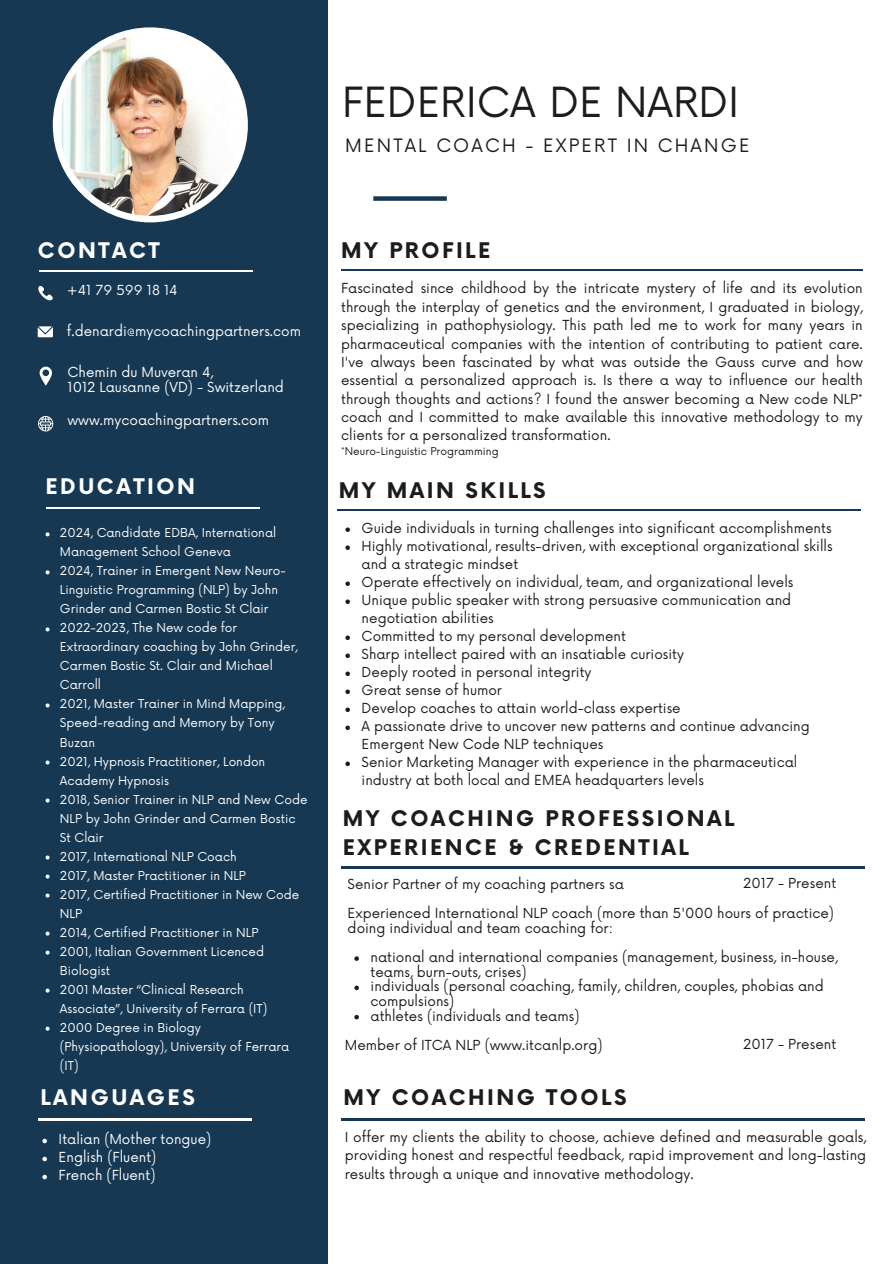
<style>
.page{position:relative;width:894px;height:1264px;background:#fff}
.page>*{position:absolute;margin:0;border:0;box-sizing:border-box;transform-origin:0 0}
.t1{font:40.5px "Now";color:#1a1d1a}
.t2{font:700 21px/29.2px "Now";letter-spacing:.12em;color:#1a1d1a}
.t3{font:700 21px "Now";letter-spacing:.12em;color:#fff}
.t4{font:18px "Now";letter-spacing:.12em;color:#1a1d1a}
.t5{font:13.5px/18.5px "Now";color:#1a1d1a}
.t6{font:13.5px/14.7px "Now";color:#fff}
.t7{font:12px/19px "Now";color:#fff}
.t8{font:10.5px "Now";color:#1a1d1a}
</style>
<div class="page">
<div style="left:0;top:0;width:328px;height:1263px;background:#163853"></div>
<div style="left:373px;top:196px;width:73px;height:5px;background:#163853"></div>
<div style="left:53px;top:27px;width:195px;height:195px;background:#fff;border-radius:50%"></div>
<img style="left:59px;top:34px;width:182px;height:182px;border-radius:50%">
<svg style="left:38px;top:286px;width:15px;height:15px"></svg>
<svg style="left:38px;top:326px;width:15px;height:11px"></svg>
<svg style="left:40px;top:366px;width:12px;height:20px"></svg>
<hr style="left:39px;top:270px;width:213px;height:2px;background:#fff">
<svg style="left:38px;top:416px;width:15px;height:15px"></svg>
<hr style="left:46px;top:507px;width:214px;height:1px;background:#fff">
<hr style="left:38px;top:1118px;width:213px;height:2px;background:#fff">
<hr style="left:337px;top:509px;width:522px;height:2px;background:#163853">
<hr style="left:341px;top:269px;width:521px;height:2px;background:#163853">
<svg style="left:42px;top:1138px;width:5px;height:5px"></svg>
<svg style="left:42px;top:1156px;width:5px;height:5px"></svg>
<svg style="left:42px;top:1174px;width:5px;height:5px"></svg>
<svg style="left:46px;top:532px;width:4px;height:4px"></svg>
<svg style="left:46px;top:570px;width:4px;height:4px"></svg>
<svg style="left:46px;top:627px;width:4px;height:4px"></svg>
<svg style="left:46px;top:703px;width:4px;height:4px"></svg>
<svg style="left:46px;top:760px;width:4px;height:4px"></svg>
<svg style="left:46px;top:798px;width:4px;height:4px"></svg>
<svg style="left:46px;top:855px;width:4px;height:4px"></svg>
<svg style="left:46px;top:874px;width:4px;height:4px"></svg>
<svg style="left:46px;top:893px;width:4px;height:4px"></svg>
<svg style="left:46px;top:931px;width:4px;height:4px"></svg>
<svg style="left:46px;top:950px;width:4px;height:4px"></svg>
<svg style="left:46px;top:988px;width:4px;height:4px"></svg>
<svg style="left:46px;top:1026px;width:4px;height:4px"></svg>
<hr style="left:342px;top:1118px;width:522px;height:2px;background:#163853">
<svg style="left:345px;top:527px;width:5px;height:5px"></svg>
<svg style="left:345px;top:545px;width:5px;height:5px"></svg>
<svg style="left:345px;top:581px;width:5px;height:5px"></svg>
<svg style="left:345px;top:599px;width:5px;height:5px"></svg>
<svg style="left:345px;top:635px;width:5px;height:5px"></svg>
<svg style="left:345px;top:653px;width:5px;height:5px"></svg>
<svg style="left:345px;top:671px;width:5px;height:5px"></svg>
<svg style="left:345px;top:689px;width:5px;height:5px"></svg>
<svg style="left:345px;top:707px;width:5px;height:5px"></svg>
<svg style="left:345px;top:725px;width:5px;height:5px"></svg>
<svg style="left:345px;top:761px;width:5px;height:5px"></svg>
<svg style="left:354px;top:956px;width:5px;height:4px"></svg>
<svg style="left:354px;top:985px;width:5px;height:5px"></svg>
<svg style="left:354px;top:1014px;width:5px;height:5px"></svg>
<hr style="left:341px;top:867px;width:522px;height:1px;background:#163853">
<p class="t1" style="left:342px;top:80px;width:399px">FEDERICA DE NARDI</p>
<p class="t4" style="left:345px;top:135px;width:405px">MENTAL COACH - EXPERT IN CHANGE</p>
<p class="t3" style="left:38px;top:239px;width:123px">CONTACT</p>
<h4 class="t6" style="left:67px;top:284px;width:112px">+41 79 599 18 14</h4>
<p class="t6" style="left:67px;top:324px;width:236px">f.denardi@mycoachingpartners.com</p>
<h4 class="t6" style="left:67px;top:366px;width:218px">Chemin du Muveran 4,<br>1012 Lausanne (VD) - Switzerland</h4>
<p class="t6" style="left:67px;top:414px;width:203px">www.mycoachingpartners.com</p>
<h2 class="t3" style="left:46px;top:474px;width:151px">EDUCATION</h2>
<p class="t7" style="left:60px;top:524px;width:218px">2024, Candidate EDBA, International<br>Management School Geneva</p>
<p class="t7" style="left:60px;top:562px;width:227px">2024, Trainer in Emergent New Neuro-<br>Linguistic Programming (NLP) by John<br>Grinder and Carmen Bostic St Clair</p>
<p class="t7" style="left:60px;top:619px;width:239px">2022-2023, The New code for<br>Extraordinary coaching by John Grinder,<br>Carmen Bostic St. Clair and Michael<br>Carroll</p>
<p class="t7" style="left:60px;top:695px;width:227px">2021, Master Trainer in Mind Mapping,<br>Speed-reading and Memory by Tony<br>Buzan</p>
<p class="t7" style="left:60px;top:752px;width:207px">2021, Hypnosis Practitioner, London<br>Academy Hypnosis</p>
<p class="t7" style="left:60px;top:790px;width:249px">2018, Senior Trainer in NLP and New Code<br>NLP by John Grinder and Carmen Bostic<br>St Clair</p>
<p class="t7" style="left:60px;top:847px;width:178px">2017, International NLP Coach</p>
<p class="t7" style="left:60px;top:866px;width:187px">2017, Master Practitioner in NLP</p>
<h2 class="t7" style="left:60px;top:885px;width:241px">2017, Certified Practitioner in New Code<br>NLP</h2>
<p class="t7" style="left:60px;top:923px;width:200px">2014, Certified Practitioner in NLP</p>
<p class="t7" style="left:60px;top:942px;width:205px">2001, Italian Government Licenced<br>Biologist</p>
<p class="t7" style="left:60px;top:980px;width:209px">2001 Master “Clinical Research<br>Associate”, University of Ferrara (IT)</p>
<h1 class="t7" style="left:60px;top:1018px;width:230px">2000 Degree in Biology (Physiopathology), University of Ferrara (IT)</h1>
<p class="t3" style="left:40px;top:1086px;width:156px">LANGUAGES</p>
<h4 class="t6" style="left:59px;top:1132px;width:154px">Italian (Mother tongue)</h4>
<h2 class="t6" style="left:59px;top:1150px;width:99px">English (Fluent)</h2>
<p class="t6" style="left:59px;top:1168px;width:98px">French (Fluent)</p>
<p class="t2" style="left:341px;top:237px;width:151px">MY PROFILE</p>
<p class="t5" style="left:341px;top:280px;width:523px;text-align:justify">Fascinated since childhood by the intricate mystery of life and its evolution through the interplay of genetics and the environment, I graduated in biology, specializing in pathophysiology. This path led me to work for many years in pharmaceutical companies with the intention of contributing to patient care.<br>I've always been fascinated by what was outside the Gauss curve and how essential a personalized approach is. Is there a way to influence our health through thoughts and actions? I found the answer becoming a New code NLP* coach and I committed to make available this innovative methodology to my clients for a personalized transformation.</p>
<p class="t8" style="left:341px;top:445px;width:159px">*Neuro-Linguistic Programming</p>
<p class="t2" style="left:338px;top:477px;width:208px">MY MAIN SKILLS</p>
<h1 class="t5" style="left:361px;top:519px;width:471px">Guide individuals in turning challenges into significant accomplishments</h1>
<h3 class="t5" style="left:361px;top:538px;width:472px;line-height:18px">Highly motivational, results-driven, with exceptional organizational skills and a strategic mindset</h3>
<p class="t5" style="left:361px;top:573px;width:433px">Operate effectively on individual, team, and organizational levels</p>
<h2 class="t5" style="left:361px;top:592px;width:431px;line-height:18px">Unique public speaker with strong persuasive communication and negotiation abilities</h2>
<h4 class="t5" style="left:361px;top:627px;width:266px">Committed to my personal development</h4>
<h2 class="t5" style="left:361px;top:645px;width:324px">Sharp intellect paired with an insatiable curiosity</h2>
<p class="t5" style="left:361px;top:663px;width:231px">Deeply rooted in personal integrity</p>
<p class="t5" style="left:361px;top:681px;width:142px">Great sense of humor</p>
<p class="t5" style="left:361px;top:699px;width:320px">Develop coaches to attain world-class expertise</p>
<p class="t5" style="left:361px;top:718px;width:449px;line-height:18px">A passionate drive to uncover new patterns and continue advancing<br>Emergent New Code NLP techniques</p>
<p class="t5" style="left:361px;top:754px;width:437px;line-height:18px">Senior Marketing Manager with experience in the pharmaceutical industry at both local and EMEA headquarters levels</p>
<p class="t2" style="left:342px;top:804px;width:393px">MY COACHING PROFESSIONAL<br>EXPERIENCE &amp; CREDENTIAL</p>
<p class="t5" style="left:347px;top:875px;width:278px">Senior Partner of my coaching partners sa</p>
<p class="t5" style="left:347px;top:906px;width:488px;line-height:14.7px">Experienced International NLP coach (more than 5'000 hours of practice) doing individual and team coaching for:</p>
<h2 class="t5" style="left:370px;top:950px;width:468px;line-height:14.7px">national and international companies (management, business, in-house, teams, burn-outs, crises)</h2>
<h4 class="t5" style="left:370px;top:979px;width:454px;line-height:14.7px">individuals (personal coaching, family, children, couples, phobias and compulsions)</h4>
<h4 class="t5" style="left:370px;top:1007px;width:210px">athletes (individuals and teams)</h4>
<p class="t5" style="left:743px;top:874px;width:95px">2017 - Present</p>
<p class="t5" style="left:345px;top:1036px;width:259px">Member of ITCA NLP (www.itcanlp.org)</p>
<p class="t2" style="left:343px;top:1084px;width:284px">MY COACHING TOOLS</p>
<p class="t5" style="left:345px;top:1129px;width:522px;line-height:18px;text-align:justify">I offer my clients the ability to choose, achieve defined and measurable goals, providing honest and respectful feedback, rapid improvement and long-lasting results through a unique and innovative methodology.</p>
<p class="t5" style="left:743px;top:1035px;width:95px">2017 - Present</p>
</div>
